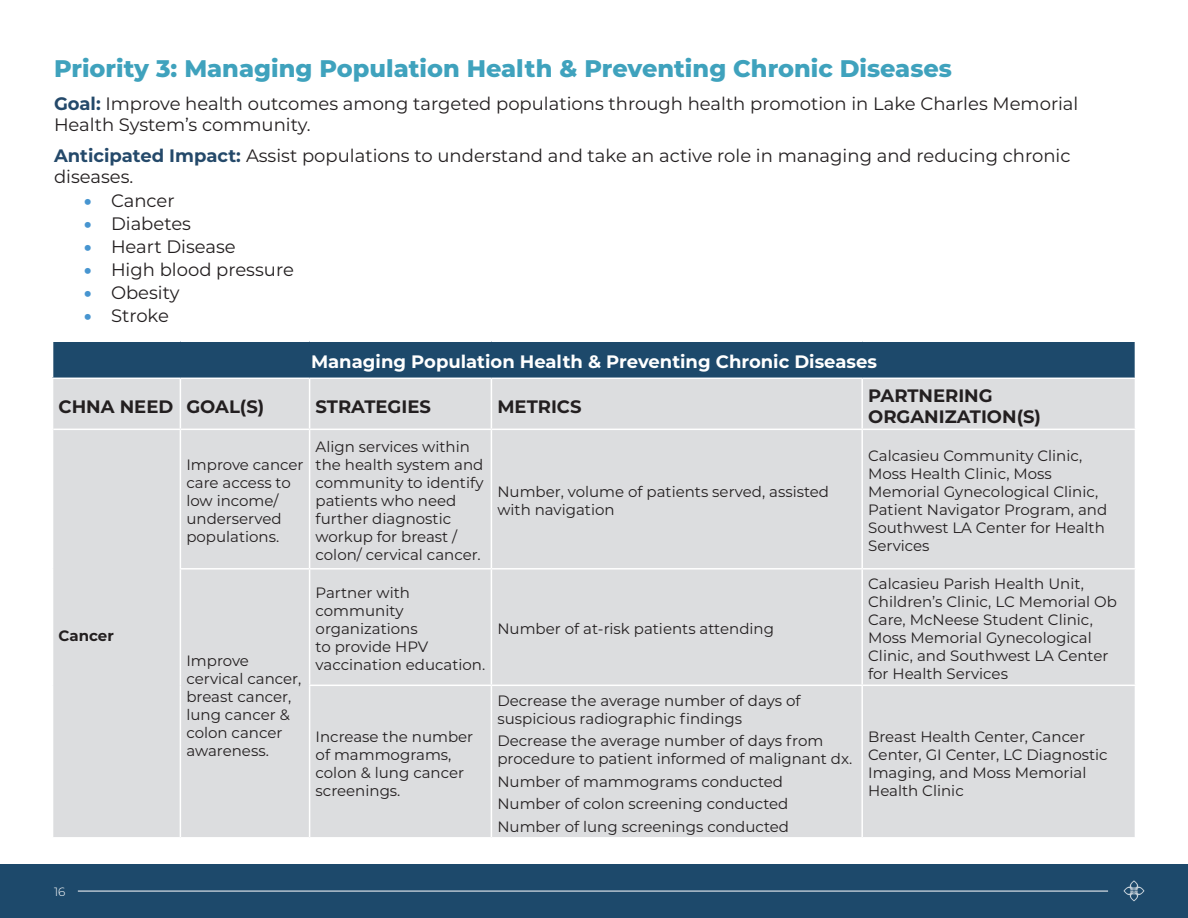
<style>
.page{position:relative;width:1188px;height:918px;background:#fff}
.page>*{position:absolute;margin:0;border:0;box-sizing:border-box;transform-origin:0 0}
.t1{font:800 24px "Montserrat";color:#3fa2bd}
.t2{font:18px/21.6px "Montserrat";color:#231f20}
.t3{font:700 18px/21.6px "Montserrat";color:#231f20}
.t4{font:700 18px "Montserrat";color:#fff}
.t5{font:15px/18px "Montserrat";color:#231f20}
.t6{font:700 15px "Montserrat";color:#231f20}
.t7{font:300 12px "Montserrat";color:#fff}
.s1{font-weight:700;color:#24496a}
.s2{font-weight:900;color:#4795d0}
</style>
<div class="page">
<div style="left:0;top:864px;width:1188px;height:54px;background:#1d496b"></div>
<hr style="left:78px;top:891px;width:1030px;height:1px;background:#fff">
<svg style="left:1124px;top:880px;width:20px;height:21px"></svg>
<div style="left:53px;top:341px;width:1082px;height:37px;background:#1d496b"></div>
<div style="left:53px;top:379px;width:1082px;height:458px;background:#dcdddf"></div>
<hr style="left:52px;top:340px;width:128px;height:2px;background:#fff">
<hr style="left:180px;top:340px;width:130px;height:2px;background:#fff">
<hr style="left:310px;top:340px;width:181px;height:2px;background:#fff">
<hr style="left:491px;top:340px;width:371px;height:2px;background:#fff">
<hr style="left:862px;top:340px;width:274px;height:2px;background:#fff">
<hr style="left:180px;top:379px;width:1px;height:50px;background:#fff">
<hr style="left:180px;top:429px;width:130px;height:1px;background:#fff">
<hr style="left:180px;top:430px;width:1px;height:138px;background:#fff">
<hr style="left:310px;top:429px;width:181px;height:1px;background:#fff">
<hr style="left:491px;top:429px;width:371px;height:1px;background:#fff">
<hr style="left:862px;top:429px;width:274px;height:1px;background:#fff">
<hr style="left:180px;top:570px;width:1px;height:115px;background:#fff">
<hr style="left:180px;top:685px;width:1px;height:152px;background:#fff">
<hr style="left:309px;top:379px;width:1px;height:50px;background:#fff">
<hr style="left:491px;top:379px;width:1px;height:50px;background:#fff">
<hr style="left:861px;top:379px;width:2px;height:50px;background:#fff">
<hr style="left:309px;top:430px;width:1px;height:138px;background:#fff">
<hr style="left:491px;top:430px;width:1px;height:138px;background:#fff">
<hr style="left:861px;top:430px;width:2px;height:138px;background:#fff">
<hr style="left:309px;top:570px;width:1px;height:115px;background:#fff">
<hr style="left:491px;top:570px;width:1px;height:115px;background:#fff">
<hr style="left:861px;top:570px;width:2px;height:115px;background:#fff">
<hr style="left:309px;top:686px;width:1px;height:151px;background:#fff">
<hr style="left:491px;top:686px;width:1px;height:151px;background:#fff">
<hr style="left:861px;top:686px;width:2px;height:151px;background:#fff">
<hr style="left:53px;top:429px;width:127px;height:1px;background:#fff">
<hr style="left:180px;top:568px;width:130px;height:2px;background:#fff">
<hr style="left:310px;top:568px;width:181px;height:2px;background:#fff">
<hr style="left:309px;top:685px;width:182px;height:1px;background:#fff">
<hr style="left:491px;top:568px;width:371px;height:2px;background:#fff">
<hr style="left:491px;top:685px;width:371px;height:1px;background:#fff">
<hr style="left:862px;top:568px;width:274px;height:2px;background:#fff">
<hr style="left:862px;top:685px;width:274px;height:1px;background:#fff">
<p class="t1" style="left:54px;top:51px;width:900px">Priority 3: Managing Population Health &amp; Preventing Chronic Diseases</p>
<p class="t2" style="left:54px;top:92px;width:1026px"><span class="s1">Goal:</span> Improve health outcomes among targeted populations through health promotion in Lake Charles Memorial<br>Health System’s community.</p>
<p class="t2" style="left:54px;top:144px;width:1018px"><span class="s1">Anticipated Impact:</span> Assist populations to understand and take an active role in managing and reducing chronic diseases.</p>
<p class="t2" style="left:84px;top:189px;width:92px"><span class="s2">•</span> Cancer</p>
<p class="t2" style="left:84px;top:212px;width:109px"><span class="s2">•</span> Diabetes</p>
<p class="t2" style="left:84px;top:235px;width:153px"><span class="s2">•</span> Heart Disease</p>
<p class="t2" style="left:84px;top:258px;width:211px"><span class="s2">•</span> High blood pressure</p>
<p class="t2" style="left:84px;top:281px;width:97px"><span class="s2">•</span> Obesity</p>
<p class="t2" style="left:84px;top:304px;width:86px"><span class="s2">•</span> Stroke</p>
<p class="t4" style="left:311px;top:349px;width:567px">Managing Population Health &amp; Preventing Chronic Diseases</p>
<p class="t3" style="left:59px;top:394px;width:116px">CHNA NEED</p>
<p class="t3" style="left:186px;top:394px;width:79px">GOAL(S)</p>
<p class="t3" style="left:316px;top:394px;width:117px">STRATEGIES</p>
<p class="t3" style="left:497px;top:394px;width:86px">METRICS</p>
<p class="t3" style="left:868px;top:384px;width:174px">PARTNERING<br>ORGANIZATION(S)</p>
<p class="t6" style="left:59px;top:625px;width:57px">Cancer</p>
<p class="t7" style="left:54px;top:884px;width:13px">16</p>
<p class="t5" style="left:186px;top:455px;width:119px">Improve cancer care access to low income/ underserved populations.</p>
<p class="t5" style="left:186px;top:651px;width:116px">Improve cervical cancer, breast cancer, lung cancer &amp; colon cancer awareness.</p>
<p class="t5" style="left:316px;top:437px;width:169px">Align services within the health system and community to identify patients who need further diagnostic workup for breast / colon/ cervical cancer.</p>
<p class="t5" style="left:316px;top:583px;width:171px">Partner with community organizations<br>to provide HPV vaccination education.</p>
<p class="t5" style="left:316px;top:727px;width:159px">Increase the number of mammograms, colon &amp; lung cancer screenings.</p>
<p class="t5" style="left:497px;top:482px;width:333px">Number, volume of patients served, assisted with navigation</p>
<p class="t5" style="left:497px;top:619px;width:278px">Number of at-risk patients attending</p>
<p class="t5" style="left:497px;top:691px;width:305px">Decrease the average number of days of suspicious radiographic findings</p>
<p class="t5" style="left:497px;top:731px;width:356px">Decrease the average number of days from procedure to patient informed of malignant dx.</p>
<p class="t5" style="left:497px;top:772px;width:287px">Number of mammograms conducted</p>
<p class="t5" style="left:497px;top:794px;width:293px">Number of colon screening conducted</p>
<p class="t5" style="left:497px;top:817px;width:293px">Number of lung screenings conducted</p>
<p class="t5" style="left:868px;top:446px;width:241px">Calcasieu Community Clinic,<br>Moss Health Clinic, Moss<br>Memorial Gynecological Clinic,<br>Patient Navigator Program, and<br>Southwest LA Center for Health<br>Services</p>
<p class="t5" style="left:868px;top:574px;width:250px">Calcasieu Parish Health Unit,<br>Children’s Clinic, LC Memorial Ob<br>Care, McNeese Student Clinic,<br>Moss Memorial Gynecological<br>Clinic, and Southwest LA Center for Health Services</p>
<p class="t5" style="left:868px;top:727px;width:241px">Breast Health Center, Cancer<br>Center, GI Center, LC Diagnostic<br>Imaging, and Moss Memorial<br>Health Clinic</p>
</div>
